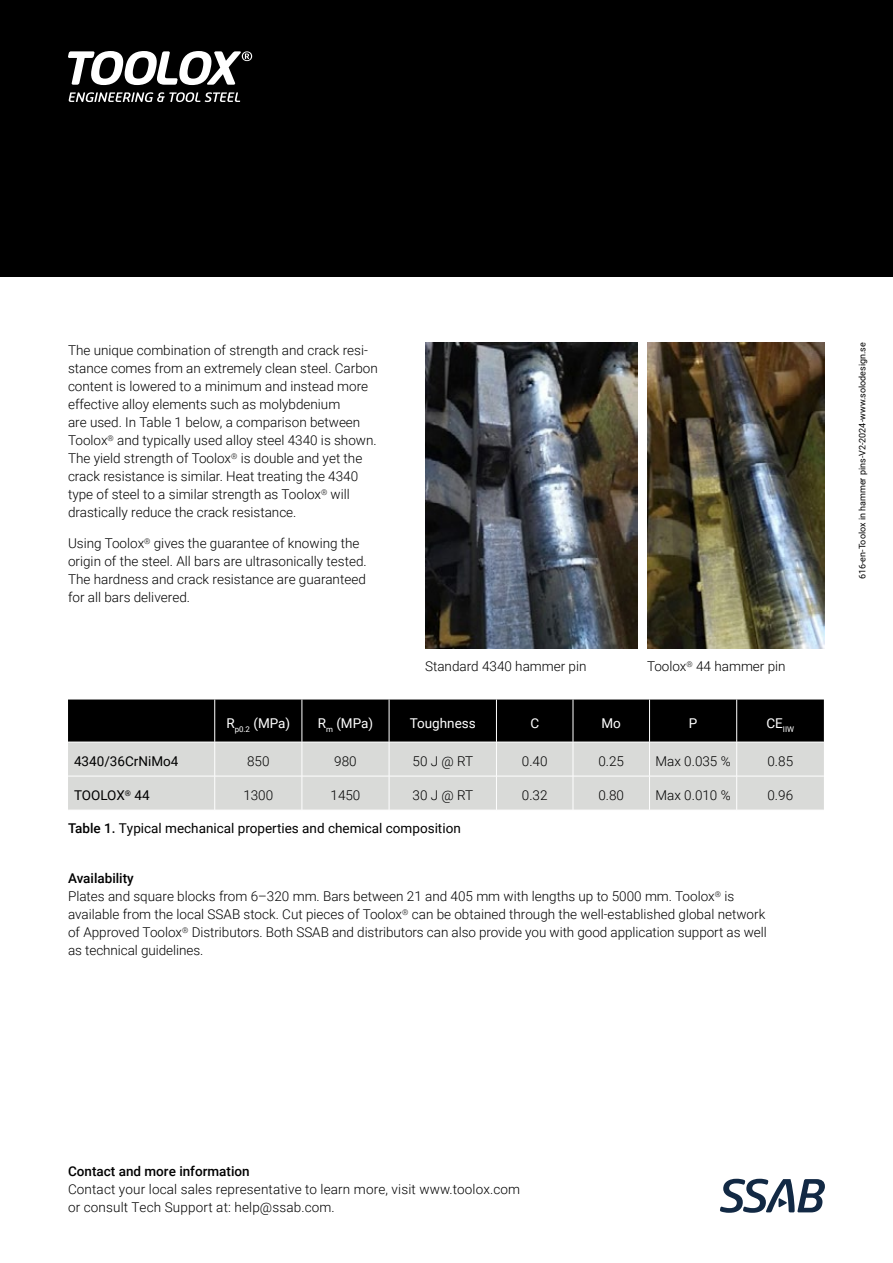
<style>
.page{position:relative;width:893px;height:1263px;background:#fff}
.page>*{position:absolute;margin:0;border:0;box-sizing:border-box;transform-origin:0 0}
.t1{font:300 13.5px/18px "Roboto";color:#000}
.t2{font:13.5px "Roboto";color:#000}
.t3{font:13.5px "Roboto";color:#fff}
.t4{font:500 13.5px "Roboto";color:#000}
.t5{font:9px "Roboto";color:#000}
.t6{font:7.8px "Roboto";color:#fff}
.s1{font-weight:500}
</style>
<div class="page">
<div style="left:0;top:0;width:893px;height:276px;background:#000"></div>
<svg style="left:68px;top:51px;width:184px;height:34px"></svg>
<svg style="left:69px;top:92px;width:171px;height:10px"></svg>
<div style="left:68px;top:699px;width:756px;height:43px;background:#000"></div>
<div style="left:68px;top:743px;width:756px;height:67px;background:#d9dad8"></div>
<hr style="left:214px;top:699px;width:1px;height:43px;background:#fff">
<hr style="left:302px;top:699px;width:1px;height:43px;background:#fff">
<hr style="left:389px;top:699px;width:1px;height:43px;background:#fff">
<hr style="left:496px;top:699px;width:1px;height:43px;background:#fff">
<hr style="left:573px;top:699px;width:1px;height:43px;background:#fff">
<hr style="left:649px;top:699px;width:1px;height:43px;background:#fff">
<hr style="left:736px;top:699px;width:1px;height:43px;background:#fff">
<hr style="left:214px;top:742px;width:1px;height:34px;background:#fff">
<hr style="left:302px;top:742px;width:1px;height:34px;background:#fff">
<hr style="left:389px;top:742px;width:1px;height:34px;background:#fff">
<hr style="left:496px;top:742px;width:1px;height:34px;background:#fff">
<hr style="left:573px;top:742px;width:1px;height:34px;background:#fff">
<hr style="left:649px;top:742px;width:1px;height:34px;background:#fff">
<hr style="left:736px;top:742px;width:1px;height:34px;background:#fff">
<hr style="left:68px;top:776px;width:147px;height:1px;background:#fff">
<hr style="left:215px;top:776px;width:87px;height:1px;background:#fff">
<hr style="left:214px;top:776px;width:1px;height:34px;background:#fff">
<hr style="left:302px;top:776px;width:87px;height:1px;background:#fff">
<hr style="left:302px;top:776px;width:1px;height:34px;background:#fff">
<hr style="left:389px;top:776px;width:107px;height:1px;background:#fff">
<hr style="left:389px;top:776px;width:1px;height:34px;background:#fff">
<hr style="left:496px;top:776px;width:77px;height:1px;background:#fff">
<hr style="left:496px;top:776px;width:1px;height:34px;background:#fff">
<hr style="left:573px;top:776px;width:76px;height:1px;background:#fff">
<hr style="left:573px;top:776px;width:1px;height:34px;background:#fff">
<hr style="left:649px;top:776px;width:88px;height:1px;background:#fff">
<hr style="left:649px;top:776px;width:1px;height:34px;background:#fff">
<hr style="left:737px;top:776px;width:87px;height:1px;background:#fff">
<hr style="left:736px;top:776px;width:1px;height:34px;background:#fff">
<img style="left:425px;top:342px;width:213px;height:306px">
<img style="left:647px;top:342px;width:178px;height:306px">
<svg style="left:720px;top:1179px;width:105px;height:34px"></svg>
<p class="t1" style="left:68px;top:341px;width:311px">The unique combination of strength and crack resi&shy;stance comes from an extremely clean steel. Carbon content is lowered to a minimum and instead more effective alloy elements such as molybdenium<br>are used. In Table 1 below, a comparison between Toolox<sup>®</sup> and typically used alloy steel 4340 is shown.<br>The yield strength of Toolox<sup>®</sup> is double and yet the crack resistance is similar. Heat treating the 4340 type of steel to a similar strength as Toolox<sup>®</sup> will drastically reduce the crack resistance.</p>
<p class="t1" style="left:68px;top:534px;width:300px">Using Toolox<sup>®</sup> gives the guarantee of knowing the origin of the steel. All bars are ultrasonically tested.<br>The hardness and crack resistance are guaranteed for all bars delivered.</p>
<p class="t1" style="left:425px;top:657px;width:163px">Standard 4340 hammer pin</p>
<p class="t1" style="left:647px;top:657px;width:140px">Toolox<sup>®</sup> 44 hammer pin</p>
<p class="t3" style="left:226px;top:714px;width:65px">R<sub>p0.2</sub> (MPa)</p>
<p class="t3" style="left:318px;top:714px;width:57px">R<sub>m</sub> (MPa)</p>
<p class="t3" style="left:410px;top:714px;width:68px">Toughness</p>
<p class="t3" style="left:530px;top:714px;width:10px">C</p>
<p class="t3" style="left:601px;top:714px;width:21px">Mo</p>
<p class="t3" style="left:689px;top:714px;width:10px">P</p>
<p class="t6" style="left:766px;top:724px;width:29px"><sup>CE</sup>IIW</p>
<p class="t2" style="left:74px;top:752px;width:106px">4340/36CrNiMo4</p>
<p class="t1" style="left:247px;top:752px;width:24px">850</p>
<p class="t1" style="left:334px;top:752px;width:24px">980</p>
<p class="t1" style="left:413px;top:752px;width:62px">50 J @ RT</p>
<p class="t1" style="left:522px;top:752px;width:27px">0.40</p>
<p class="t1" style="left:598px;top:752px;width:27px">0.25</p>
<p class="t1" style="left:656px;top:752px;width:77px">Max 0.035 %</p>
<p class="t1" style="left:767px;top:752px;width:27px">0.85</p>
<p class="t2" style="left:74px;top:786px;width:77px">TOOLOX<sup>®</sup> 44</p>
<p class="t1" style="left:243px;top:786px;width:31px">1300</p>
<p class="t1" style="left:331px;top:786px;width:31px">1450</p>
<p class="t1" style="left:413px;top:786px;width:62px">30 J @ RT</p>
<p class="t1" style="left:522px;top:786px;width:27px">0.32</p>
<p class="t1" style="left:598px;top:786px;width:27px">0.80</p>
<p class="t1" style="left:655px;top:786px;width:77px">Max 0.010 %</p>
<p class="t1" style="left:767px;top:786px;width:27px">0.96</p>
<p class="t2" style="left:68px;top:819px;width:394px"><span class="s1">Table 1.</span> Typical mechanical properties and chemical composition</p>
<p class="t1" style="left:68px;top:869px;width:700px"><span class="s1">Availability<br></span>Plates and square blocks from 6–320 mm. Bars between 21 and 405 mm with lengths up to 5000 mm. Toolox<sup>®</sup> is available from the local SSAB stock. Cut pieces of Toolox<sup>®</sup> can be obtained through the well-established global network of Approved Toolox<sup>®</sup> Distributors. Both SSAB and distributors can also provide you with good application support as well as technical guidelines.</p>
<p class="t5" style="left:856px;top:579px;width:238px;rotate:-90deg">616-en-Toolox in hammer pins-V2-2024-www.solodesign.se</p>
<p class="t4" style="left:68px;top:1162px;width:183px">Contact and more information</p>
<p class="t1" style="left:68px;top:1180px;width:454px">Contact your local sales representative to learn more, visit www.toolox.com or consult Tech Support at: help@ssab.com.</p>
</div>
